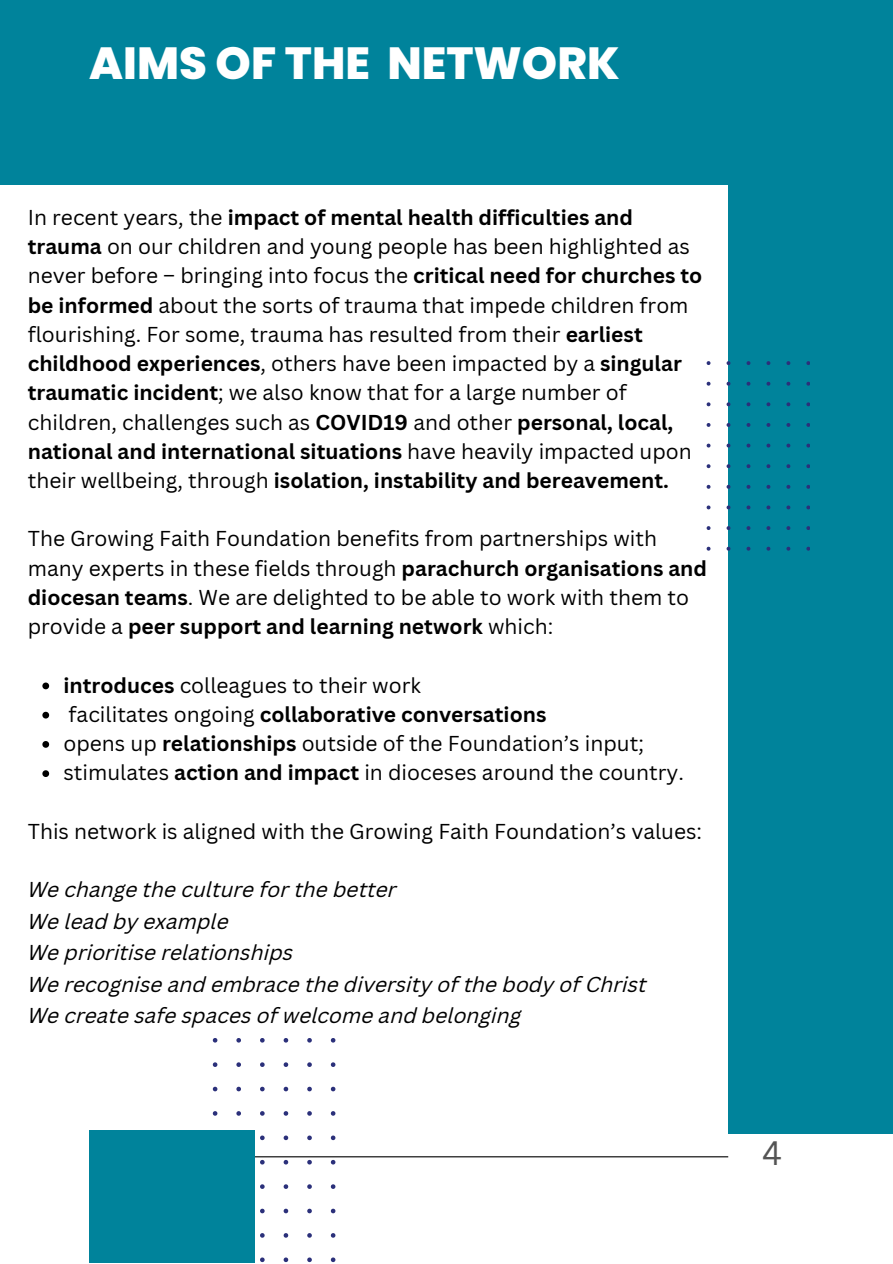
<style>
.page{position:relative;width:893px;height:1264px;background:#fff}
.page>*{position:absolute;margin:0;border:0;box-sizing:border-box;transform-origin:0 0}
.t1{font:800 45px "Poppins";color:#fff}
.t2{font:33px "Canva Sans";color:#545454}
.t3{font:21px/29.2px "Canva Sans";color:#000}
.t4{font:italic 21px "Canva Sans";color:#000}
.t5{font:700 21px "Canva Sans";color:#000}
.s1{font-weight:700}
.s2{font-weight:400}
</style>
<div class="page">
<div style="left:0;top:0;width:892px;height:184px;background:#00839b"></div>
<hr style="left:89px;top:1156px;width:639px;height:1px;background:#000">
<div style="left:728px;top:0;width:164px;height:1133px;background:#00839b"></div>
<svg style="left:706px;top:361px;width:103px;height:189px"></svg>
<svg style="left:213px;top:1038px;width:122px;height:223px"></svg>
<div style="left:89px;top:1129px;width:166px;height:133px;background:#00839b"></div>
<svg style="left:42px;top:682px;width:7px;height:7px"></svg>
<svg style="left:42px;top:711px;width:7px;height:7px"></svg>
<svg style="left:42px;top:741px;width:7px;height:6px"></svg>
<svg style="left:42px;top:770px;width:7px;height:7px"></svg>
<p class="t1" style="left:89px;top:32px;width:532px">AIMS OF THE NETWORK</p>
<p class="t3" style="left:28px;top:202px;width:676px">In recent years, the <span class="s1">impact of mental health difficulties and trauma</span> on our children and young people has been highlighted as never before – bringing into focus the <span class="s1">critical need for churches to be informed</span> about the sorts of trauma that impede children from flourishing. For some, trauma has resulted from their <span class="s1">earliest childhood experiences</span>, others have been impacted by a <span class="s1">singular traumatic incident</span>; we also know that for a large number of children, challenges such as <span class="s1">COVID19</span> and other <span class="s1">personal, local, national and international situations</span> have heavily impacted upon their wellbeing, through <span class="s1">isolation, instability and bereavement.</span></p>
<p class="t3" style="left:28px;top:523px;width:680px">The Growing Faith Foundation benefits from partnerships with many experts in these fields through <span class="s1">parachurch organisations and diocesan teams</span>. We are delighted to be able to work with them to provide a <span class="s1">peer support and learning network</span> which:</p>
<p class="t3" style="left:63px;top:670px;width:359px"><span class="s1">introduces</span> colleagues to their work</p>
<p class="t5" style="left:69px;top:699px;width:479px"><span class="s2">facilitates ongoing</span> collaborative conversations</p>
<p class="t3" style="left:63px;top:728px;width:582px">opens up <span class="s1">relationships</span> outside of the Foundation’s input;</p>
<p class="t3" style="left:63px;top:757px;width:622px">stimulates <span class="s1">action and impact</span> in dioceses around the country.</p>
<p class="t3" style="left:28px;top:816px;width:675px">This network is aligned with the Growing Faith Foundation’s values:</p>
<p class="t4" style="left:28px;top:881px;width:370px">We change the culture for the better</p>
<p class="t4" style="left:28px;top:912px;width:202px">We lead by example</p>
<p class="t4" style="left:28px;top:944px;width:267px">We prioritise relationships</p>
<p class="t4" style="left:28px;top:975px;width:620px">We recognise and embrace the diversity of the body of Christ</p>
<p class="t4" style="left:28px;top:1007px;width:495px">We create safe spaces of welcome and belonging</p>
<p class="t2" style="left:762px;top:1129px;width:21px">4</p>
</div>
